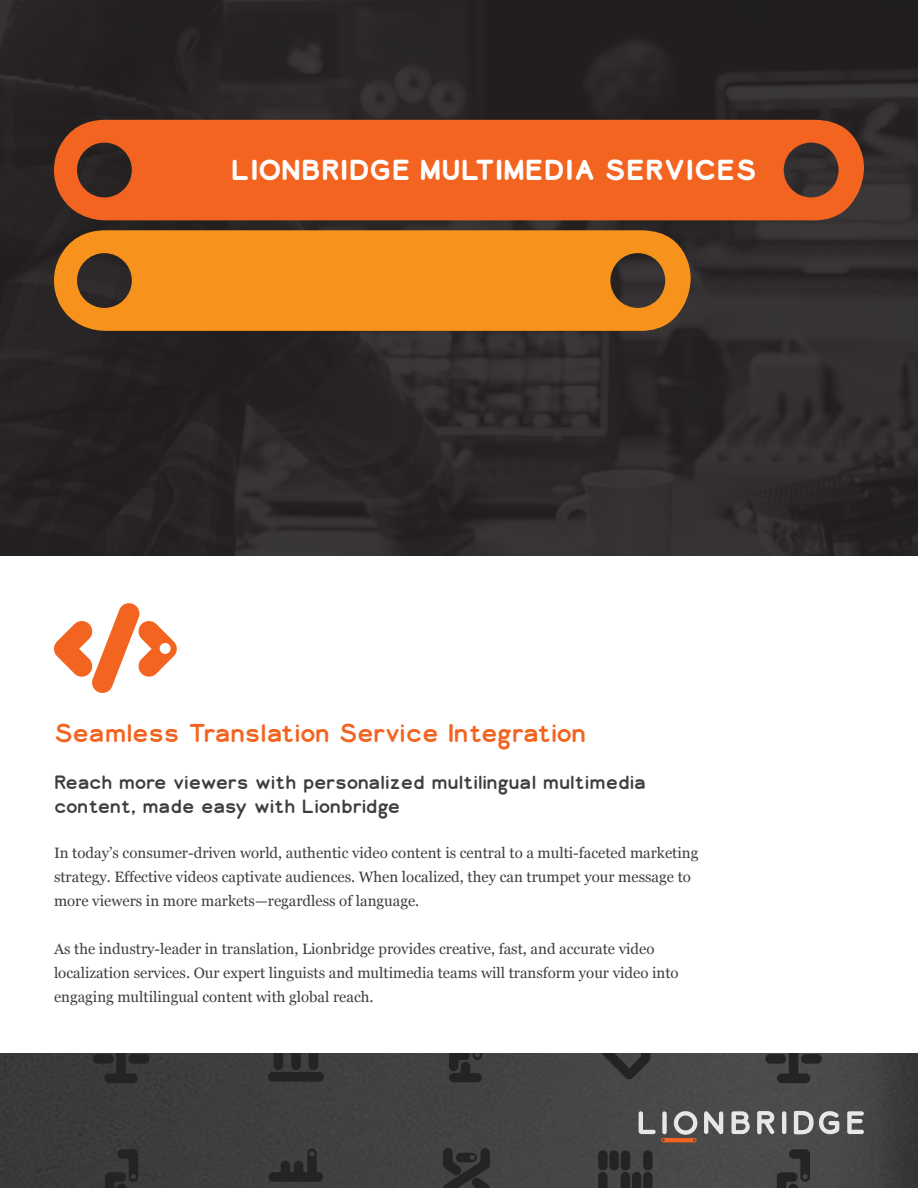
<style>
.page{position:relative;width:918px;height:1188px;background:#fff}
.page>*{position:absolute;margin:0;border:0;box-sizing:border-box;transform-origin:0 0}
.t1{font:700 27px "Lionbridge Sans";color:#fff}
.t2{font:24px "Lionbridge Sans";letter-spacing:-.02em;color:#f36421}
.t3{font:18px/24px "Lionbridge Sans";color:#3e3e3f}
.t4{font:15px/24px "Georgia";color:#3e3e3f}
</style>
<div class="page">
<img style="left:0;top:0;width:918px;height:556px">
<img style="left:0;top:1053px;width:918px;height:135px">
<svg style="left:704px;top:1111px;width:19px;height:23px"></svg>
<svg style="left:731px;top:1111px;width:19px;height:23px"></svg>
<svg style="left:757px;top:1111px;width:17px;height:23px"></svg>
<svg style="left:782px;top:1111px;width:4px;height:23px"></svg>
<svg style="left:639px;top:1111px;width:58px;height:31px;background:#807672"></svg>
<svg style="left:794px;top:1111px;width:45px;height:23px"></svg>
<svg style="left:847px;top:1111px;width:17px;height:23px"></svg>
<svg style="left:54px;top:120px;width:810px;height:100px;background:#e25e21"></svg>
<svg style="left:54px;top:230px;width:637px;height:101px;background:#e0871e"></svg>
<svg style="left:54px;top:603px;width:123px;height:90px"></svg>
<h1 class="t1" style="left:231px;top:151px;width:528px">LIONBRIDGE MULTIMEDIA SERVICES</h1>
<h2 class="t2" style="left:54px;top:716px;width:534px">Seamless Translation Service Integration</h2>
<p class="t3" style="left:54px;top:770px;width:593px">Reach more viewers with personalized multilingual multimedia content, made easy with Lionbridge</p>
<p class="t4" style="left:54px;top:841px;width:646px">In today’s consumer-driven world, authentic video content is central to a multi-faceted marketing strategy. Effective videos captivate audiences. When localized, they can trumpet your message to more viewers in more markets—regardless of language.</p>
<p class="t4" style="left:54px;top:937px;width:626px">As the industry-leader in translation, Lionbridge provides creative, fast, and accurate video localization services. Our expert linguists and multimedia teams will transform your video into engaging multilingual content with global reach.</p>
</div>
